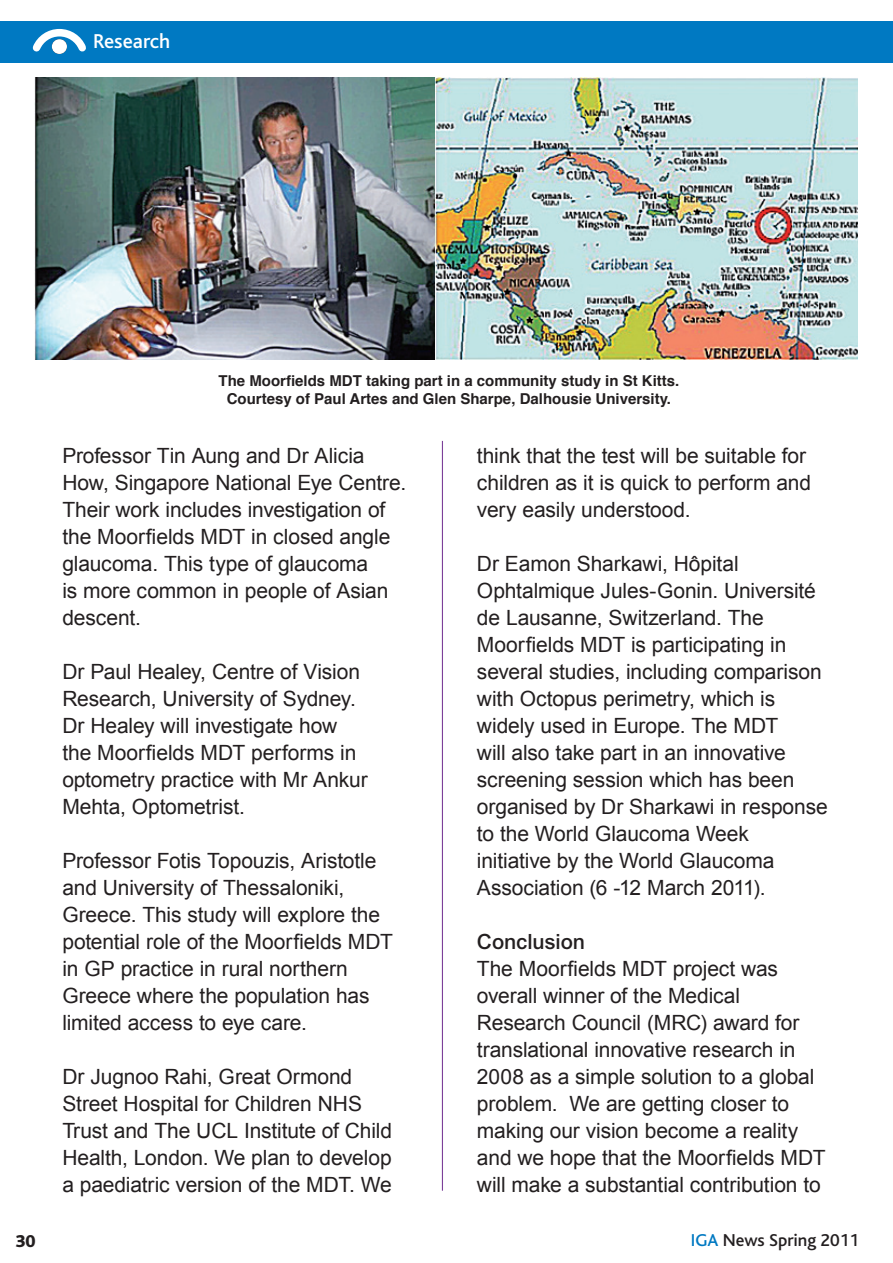
<style>
.page{position:relative;width:893px;height:1263px;background:#fff}
.page>*{position:absolute;margin:0;border:0;box-sizing:border-box;transform-origin:0 0}
.Bliss_Main_Body_No_I{font:21px/27px "Arial";letter-spacing:-.005em;color:#231f20}
.Bliss_Main_Body_No_I-2{font:500 21px "Arial";letter-spacing:-.005em;color:#231f20}
.t1{font:500 21px "Bliss";color:#fff}
.t2{font:500 18px "Bliss";color:#231f20}
.t3{font:800 18px "Bliss";color:#231f20}
.Bliss_Main_Body_No_I-3{font:700 15px "Helvetica";color:#231f20}
.s1{color:#0079c2}
</style>
<div class="page">
<div style="left:0;top:21px;width:893px;height:41px;background:#0079c2"></div>
<svg style="left:32px;top:28px;width:54px;height:26px"></svg>
<div style="left:52px;top:39px;width:15px;height:15px;background:#fff;border-radius:50%"></div>
<hr style="left:442px;top:441px;width:1px;height:750px;background:#7c4099">
<img style="left:34px;top:77px;width:823px;height:283px">
<p class="t1" style="left:93px;top:31px;width:79px">Research</p>
<p class="Bliss_Main_Body_No_I-3" style="left:218px;top:368px;width:462px">The Moorfields MDT taking part in a community study in St Kitts.</p>
<p class="Bliss_Main_Body_No_I-3" style="left:227px;top:386px;width:446px">Courtesy of Paul Artes and Glen Sharpe, Dalhousie University.</p>
<p class="Bliss_Main_Body_No_I" style="left:62px;top:442px;width:345px">Professor Tin Aung and Dr Alicia<br>How, Singapore National Eye Centre.<br>Their work includes investigation of the Moorfields MDT in closed angle glaucoma. This type of glaucoma<br>is more common in people of Asian descent.</p>
<p class="Bliss_Main_Body_No_I" style="left:62px;top:658px;width:307px">Dr Paul Healey, Centre of Vision<br>Research, University of Sydney.<br>Dr Healey will investigate how the Moorfields MDT performs in optometry practice with Mr Ankur<br>Mehta, Optometrist.</p>
<p class="Bliss_Main_Body_No_I" style="left:62px;top:847px;width:332px">Professor Fotis Topouzis, Aristotle and University of Thessaloniki, Greece. This study will explore the potential role of the Moorfields MDT in GP practice in rural northern Greece where the population has limited access to eye care.</p>
<p class="Bliss_Main_Body_No_I" style="left:62px;top:1063px;width:331px">Dr Jugnoo Rahi, Great Ormond Street Hospital for Children NHS Trust and The UCL Institute of Child Health, London. We plan to develop a paediatric version of the MDT. We</p>
<p class="Bliss_Main_Body_No_I" style="left:477px;top:442px;width:336px">think that the test will be suitable for children as it is quick to perform and very easily understood.</p>
<p class="Bliss_Main_Body_No_I" style="left:477px;top:550px;width:352px">Dr Eamon Sharkawi, Hôpital Ophtalmique Jules-Gonin. Université de Lausanne, Switzerland. The Moorfields MDT is participating in several studies, including comparison with Octopus perimetry, which is widely used in Europe. The MDT<br>will also take part in an innovative screening session which has been organised by Dr Sharkawi in response to the World Glaucoma Week initiative by the World Glaucoma Association (6 -12 March 2011).</p>
<p class="Bliss_Main_Body_No_I-2" style="left:477px;top:929px;width:110px">Conclusion</p>
<p class="Bliss_Main_Body_No_I" style="left:477px;top:955px;width:350px">The Moorfields MDT project was overall winner of the Medical Research Council (MRC) award for translational innovative research in 2008 as a simple solution to a global problem. We are getting closer to making our vision become a reality and we hope that the Moorfields MDT will make a substantial contribution to</p>
<p class="t3" style="left:16px;top:1232px;width:22px">30</p>
<p class="t2" style="left:691px;top:1231px;width:170px"><span class="s1">IGA</span> News Spring 2011</p>
</div>
